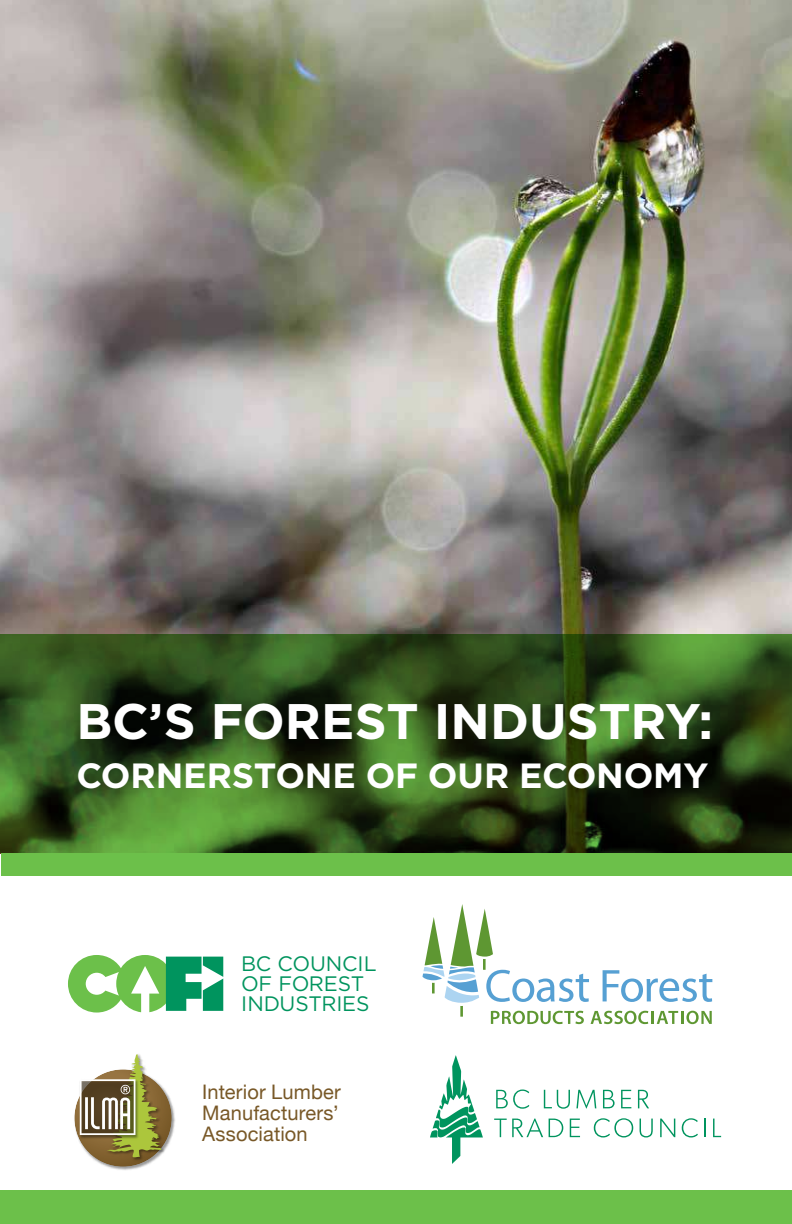
<style>
.page{position:relative;width:792px;height:1224px;background:#fff}
.page>*{position:absolute;margin:0;border:0;box-sizing:border-box;transform-origin:0 0}
.t1{font:700 49.8px "Gotham";color:#fff}
.t2{font:700 35px "Gotham";letter-spacing:-.005em;color:#fff}
.t3{font:21px/19.8px "Gotham";letter-spacing:-.015em;color:#00945e}
.t4{font:20px/20.8px "Helvetica Neue";letter-spacing:.005em;color:#785827;text-align:justify}
</style>
<div class="page">
<div style="left:0;top:1190px;width:792px;height:34px;background:#6cc04a"></div>
<svg style="left:496px;top:1090px;width:33px;height:19px"></svg>
<svg style="left:544px;top:1090px;width:26px;height:19px"></svg>
<svg style="left:576px;top:1090px;width:20px;height:19px"></svg>
<svg style="left:603px;top:1090px;width:12px;height:18px"></svg>
<svg style="left:621px;top:1090px;width:10px;height:18px"></svg>
<svg style="left:638px;top:1090px;width:11px;height:18px"></svg>
<svg style="left:494px;top:1119px;width:49px;height:18px"></svg>
<svg style="left:549px;top:1119px;width:14px;height:18px"></svg>
<svg style="left:570px;top:1119px;width:10px;height:18px"></svg>
<svg style="left:594px;top:1118px;width:39px;height:19px"></svg>
<svg style="left:640px;top:1119px;width:13px;height:18px"></svg>
<svg style="left:660px;top:1119px;width:15px;height:18px"></svg>
<svg style="left:682px;top:1118px;width:16px;height:19px"></svg>
<svg style="left:704px;top:1119px;width:2px;height:18px"></svg>
<svg style="left:713px;top:1119px;width:8px;height:18px"></svg>
<svg style="left:430px;top:1055px;width:53px;height:109px"></svg>
<svg style="left:422px;top:904px;width:290px;height:120px"></svg>
<img style="left:74px;top:1086px;width:101px;height:84px">
<svg style="left:80px;top:1054px;width:82px;height:104px"></svg>
<svg style="left:68px;top:955px;width:155px;height:58px"></svg>
<img style="left:0;top:0;width:792px;height:634px">
<div style="left:1px;top:853px;width:791px;height:23px;background:#6cc04a"></div>
<svg style="left:0;top:634px;width:792px;height:219px;background:#2e4c1b"></svg>
<h1 class="t1" style="left:76px;top:700px;width:638px">BC’S FOREST INDUSTRY:</h1>
<h2 class="t2" style="left:76px;top:760px;width:633px">CORNERSTONE OF OUR ECONOMY</h2>
<p class="t3" style="left:241px;top:955px;width:137px">BC COUNCIL<br>OF FOREST<br>INDUSTRIES</p>
<p class="t4" style="left:202px;top:1082px;width:140px">Interior Lumber Manufacturers’ Association</p>
</div>
